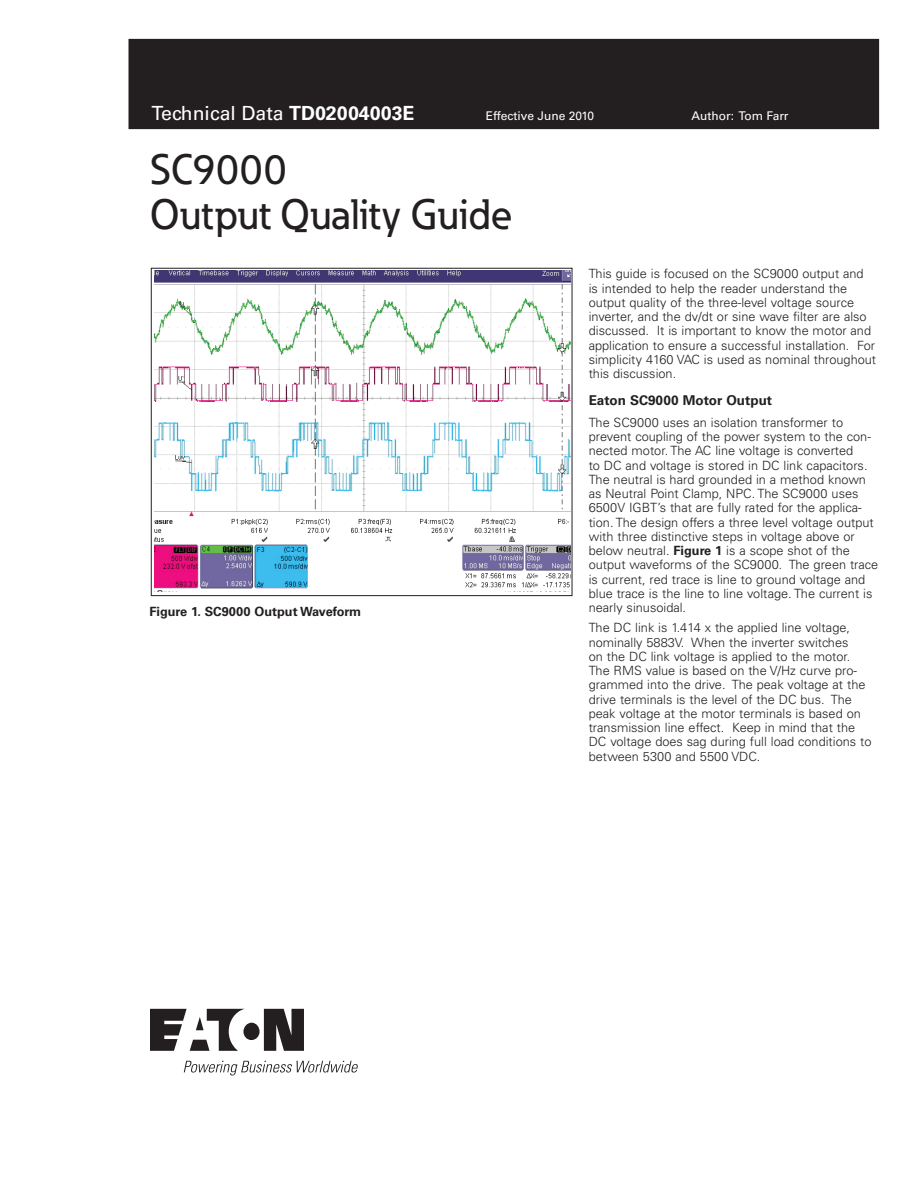
<style>
.page{position:relative;width:918px;height:1188px;background:#fff}
.page>*{position:absolute;margin:0;border:0;box-sizing:border-box;transform-origin:0 0}
.t1{font:500 42px/45px "Eaton";letter-spacing:.01em;color:#231f20}
.t2{font:19.5px "Univers";color:#fff}
.t3{font:700 13.5px "Univers LT";color:#231f20}
.t4{font:300 12.75px/14.2px "Univers";color:#231f20}
.t5{font:700 12.75px "Univers LT";color:#231f20}
.t6{font:12px "Univers";color:#fff}
.s1{font-family:"Univers LT";font-weight:700}
</style>
<div class="page">
<div style="left:129px;top:39px;width:750px;height:90px;background:#231f20"></div>
<svg style="left:150px;top:1009px;width:154px;height:42px"></svg>
<svg style="left:184px;top:1061px;width:174px;height:15px"></svg>
<img style="left:154px;top:270px;width:416px;height:322px">
<div style="left:151px;top:268px;width:421px;height:328px;border:1px solid #231f20"></div>
<h2 class="t2" style="left:152px;top:101px;width:265px">Technical Data <span class="s1">TD02004003E</span></h2>
<p class="t6" style="left:486px;top:109px;width:110px">Effective June 2010</p>
<p class="t6" style="left:691px;top:109px;width:99px">Author: Tom Farr</p>
<h1 class="t1" style="left:150px;top:146px;width:364px">SC9000<br>Output Quality Guide</h1>
<p class="t5" style="left:149px;top:604px;width:213px">Figure 1. SC9000 Output Waveform</p>
<p class="t4" style="left:589px;top:267px;width:289px">This guide is focused on the SC9000 output and<br>is intended to help the reader understand the output quality of the three-level voltage source inverter, and the dv/dt or sine wave filter are also discussed. It is important to know the motor and application to ensure a successful installation. For simplicity 4160 VAC is used as nominal throughout this discussion.</p>
<p class="t3" style="left:589px;top:392px;width:185px">Eaton SC9000 Motor Output</p>
<p class="t4" style="left:589px;top:415px;width:291px">The SC9000 uses an isolation transformer to prevent coupling of the power system to the con&shy;nected motor. The AC line voltage is converted<br>to DC and voltage is stored in DC link capacitors.<br>The neutral is hard grounded in a method known as Neutral Point Clamp, NPC. The SC9000 uses 6500V IGBT’s that are fully rated for the applica&shy;tion. The design offers a three level voltage output with three distinctive steps in voltage above or below neutral. <span class="s1">Figure 1</span> is a scope shot of the output waveforms of the SC9000. The green trace is current, red trace is line to ground voltage and blue trace is the line to line voltage. The current is nearly sinusoidal.</p>
<p class="t4" style="left:589px;top:621px;width:284px">The DC link is 1.414 x the applied line voltage, nominally 5883V. When the inverter switches<br>on the DC link voltage is applied to the motor.<br>The RMS value is based on the V/Hz curve pro&shy;grammed into the drive. The peak voltage at the drive terminals is the level of the DC bus. The peak voltage at the motor terminals is based on transmission line effect. Keep in mind that the DC voltage does sag during full load conditions to between 5300 and 5500 VDC.</p>
</div>
